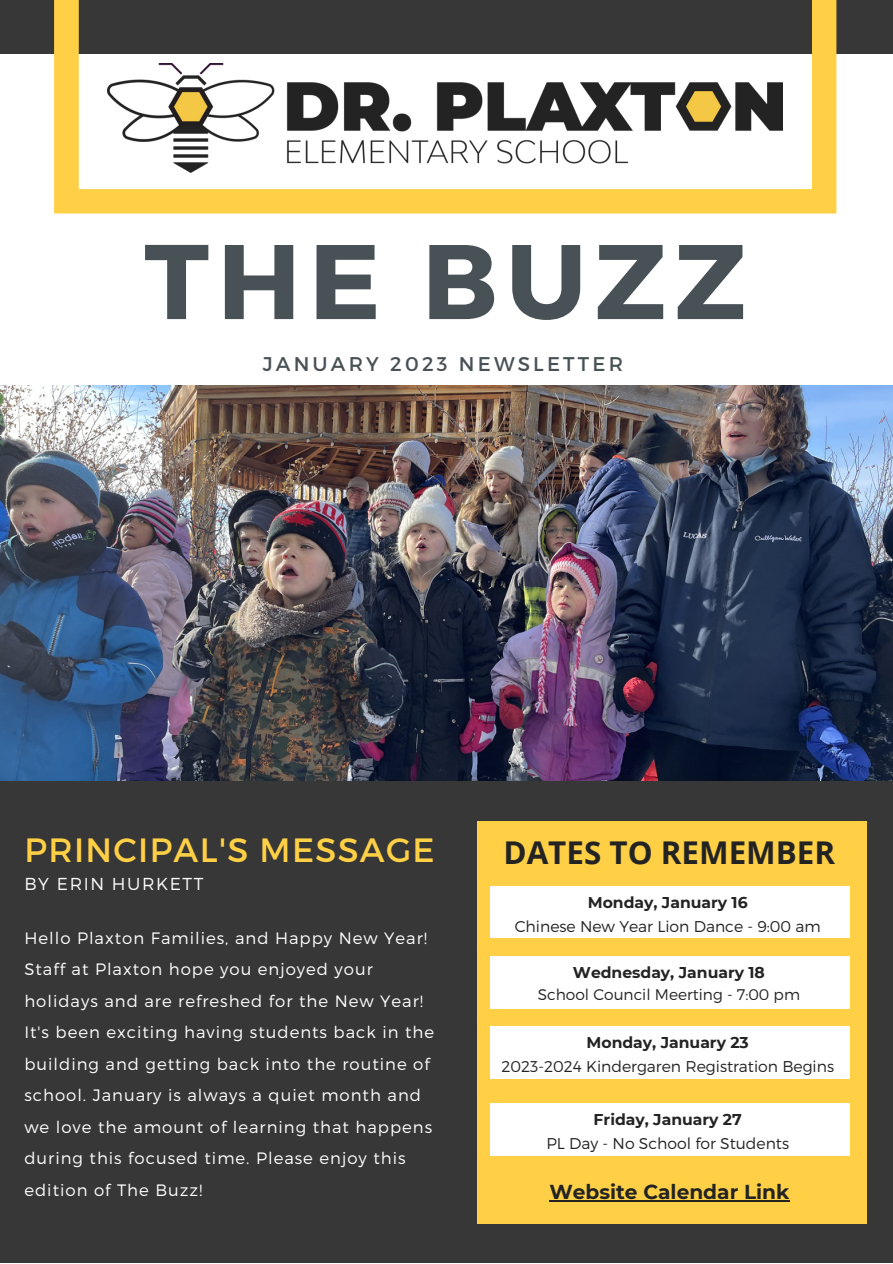
<style>
.page{position:relative;width:893px;height:1264px;background:#fff}
.page>*{position:absolute;margin:0;border:0;box-sizing:border-box;transform-origin:0 0}
.t1{font:700 105.75px "Montserrat";letter-spacing:.08em;color:#485155}
.t2{font:33.6px "Montserrat";letter-spacing:.04em;color:#ffd046}
.t3{font:700 31.35px "Open Sans";color:#232323}
.t4{font:700 20.1px "Montserrat";color:#232323}
.t5{font:19.8px "Montserrat";letter-spacing:.16em;color:#485155}
.t6{font:300 17.25px "Montserrat";letter-spacing:.09em;color:#fff}
.t7{font:300 16.5px/31.5px "Montserrat";letter-spacing:.06em;color:#fff}
.t8{font:300 15.6px "Montserrat";color:#232323}
.t9{font:700 15.6px "Montserrat";color:#232323}
.t10{font:300 15.3px "Montserrat";color:#232323}
</style>
<div class="page">
<div style="left:0;top:0;width:892px;height:53px;background:#373737"></div>
<svg style="left:54px;top:0;width:782px;height:213px"></svg>
<div style="left:0;top:775px;width:892px;height:487px;background:#373737"></div>
<img style="left:0;top:386px;width:892px;height:394px">
<img style="left:108px;top:64px;width:674px;height:109px">
<div style="left:476px;top:821px;width:390px;height:402px;background:#ffd046"></div>
<div style="left:490px;top:886px;width:359px;height:52px;background:#fff"></div>
<div style="left:490px;top:956px;width:359px;height:52px;background:#fff"></div>
<div style="left:490px;top:1103px;width:359px;height:52px;background:#fff"></div>
<div style="left:490px;top:1026px;width:359px;height:52px;background:#fff"></div>
<hr style="left:549px;top:1199px;width:240px;height:2px;background:#232323">
<h1 class="t1" style="left:144px;top:213px;width:603px">THE BUZZ</h1>
<p class="t5" style="left:263px;top:351px;width:362px">JANUARY 2023 NEWSLETTER</p>
<h2 class="t2" style="left:24px;top:828px;width:412px">PRINCIPAL'S MESSAGE</h2>
<p class="t6" style="left:24px;top:873px;width:180px">BY ERIN HURKETT</p>
<p class="t7" style="left:24px;top:921px;width:411px">Hello Plaxton Families, and Happy New Year!<br>Staff at Plaxton hope you enjoyed your holidays and are refreshed for the New Year!<br>It's been exciting having students back in the building and getting back into the routine of school. January is always a quiet month and we love the amount of learning that happens during this focused time. Please enjoy this edition of The Buzz!</p>
<h3 class="t3" style="left:503px;top:830px;width:333px">DATES TO REMEMBER</h3>
<p class="t9" style="left:587px;top:893px;width:161px">Monday, January 16</p>
<p class="t8" style="left:514px;top:916px;width:307px">Chinese New Year Lion Dance - 9:00 am</p>
<p class="t9" style="left:573px;top:962px;width:193px">Wednesday, January 18</p>
<p class="t10" style="left:537px;top:984px;width:264px">School Council Meerting - 7:00 pm</p>
<p class="t9" style="left:586px;top:1033px;width:164px">Monday, January 23</p>
<p class="t8" style="left:501px;top:1056px;width:334px">2023-2024 Kindergaren Registration Begins</p>
<p class="t9" style="left:593px;top:1110px;width:150px">Friday, January 27</p>
<p class="t8" style="left:546px;top:1133px;width:244px">PL Day - No School for Students</p>
<p class="t4" style="left:549px;top:1179px;width:242px">Website Calendar Link</p>
</div>
